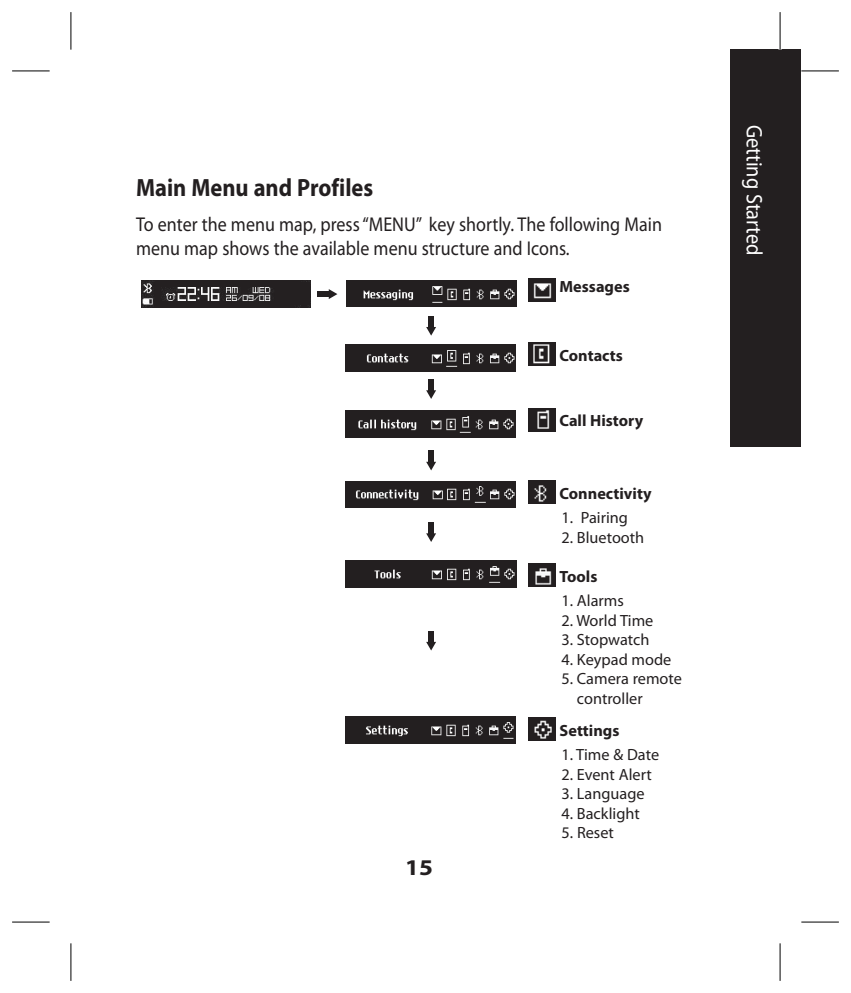
<style>
.page{position:relative;width:851px;height:993px;background:#fff}
.page>*{position:absolute;margin:0;border:0;box-sizing:border-box;transform-origin:0 0}
.t1{font:700 25px "Myriad Pro";color:#231f20;scale:.9 1}
.t2{font:22.5px "Myriad Pro";color:#fff;scale:.9 1}
.t3{font:700 22.5px "Myriad Pro";color:#231f20;scale:1.11 1}
.t4{font:20px/24px "Myriad Pro";color:#231f20;scale:.9 1}
.t5{font:16.25px/19.5px "Myriad Pro";color:#231f20}
.t6{font:700 16.25px "Myriad Pro";color:#231f20}
</style>
<div class="page">
<div style="left:730px;top:50px;width:71px;height:396px;background:#231f20"></div>
<div style="left:318px;top:291px;width:13px;height:5px;background:#231f20"></div>
<svg style="left:329px;top:289px;width:8px;height:10px"></svg>
<div style="left:428px;top:316px;width:6px;height:13px;background:#231f20"></div>
<svg style="left:426px;top:327px;width:10px;height:8px"></svg>
<div style="left:428px;top:379px;width:6px;height:13px;background:#231f20"></div>
<svg style="left:426px;top:390px;width:10px;height:9px"></svg>
<div style="left:428px;top:450px;width:6px;height:14px;background:#231f20"></div>
<svg style="left:426px;top:461px;width:10px;height:9px"></svg>
<div style="left:428px;top:522px;width:6px;height:13px;background:#231f20"></div>
<svg style="left:426px;top:533px;width:10px;height:9px"></svg>
<div style="left:428px;top:630px;width:6px;height:14px;background:#231f20"></div>
<svg style="left:426px;top:641px;width:10px;height:9px"></svg>
<img style="left:346px;top:280px;width:170px;height:27px">
<img style="left:345px;top:344px;width:171px;height:27px">
<img style="left:345px;top:410px;width:170px;height:27px">
<img style="left:345px;top:481px;width:171px;height:26px">
<img style="left:346px;top:560px;width:170px;height:27px">
<img style="left:345px;top:716px;width:170px;height:27px">
<img style="left:141px;top:280px;width:169px;height:27px">
<div style="left:296px;top:282px;width:14px;height:22px;background:#242021"></div>
<div style="left:278px;top:284px;width:18px;height:20px;background:#242021"></div>
<img style="left:529px;top:279px;width:27px;height:23px">
<img style="left:529px;top:342px;width:27px;height:24px">
<img style="left:529px;top:408px;width:27px;height:23px">
<img style="left:529px;top:480px;width:27px;height:23px">
<img style="left:529px;top:563px;width:27px;height:23px">
<img style="left:529px;top:717px;width:26px;height:23px">
<hr style="left:12px;top:70px;width:38px;height:1px;background:#000">
<hr style="left:801px;top:70px;width:37px;height:1px;background:#000">
<hr style="left:12px;top:921px;width:38px;height:1px;background:#000">
<hr style="left:801px;top:921px;width:37px;height:1px;background:#000">
<hr style="left:70px;top:12px;width:1px;height:38px;background:#000">
<hr style="left:70px;top:943px;width:1px;height:37px;background:#000">
<hr style="left:779px;top:12px;width:1px;height:38px;background:#000">
<hr style="left:779px;top:943px;width:1px;height:37px;background:#000">
<h1 class="t1" style="left:136px;top:178px;width:265px">Main Menu and Profiles</h1>
<p class="t4" style="left:136px;top:213px;width:585px">To enter the menu map, press “MENU” key shortly. The following Main menu map shows the available menu structure and Icons.</p>
<p class="t6" style="left:559px;top:280px;width:72px">Messages</p>
<p class="t6" style="left:559px;top:349px;width:65px">Contacts</p>
<p class="t6" style="left:559px;top:414px;width:85px">Call History</p>
<h2 class="t3" style="left:405px;top:858px;width:27px">15</h2>
<p class="t6" style="left:559px;top:487px;width:93px">Connectivity</p>
<p class="t5" style="left:561px;top:509px;width:68px">1. Pairing</p>
<p class="t5" style="left:561px;top:528px;width:84px">2. Bluetooth</p>
<p class="t6" style="left:559px;top:570px;width:39px">Tools</p>
<p class="t5" style="left:561px;top:592px;width:64px">1. Alarms</p>
<p class="t5" style="left:561px;top:611px;width:93px">2. World Time</p>
<p class="t5" style="left:561px;top:631px;width:90px">3. Stopwatch</p>
<p class="t5" style="left:561px;top:650px;width:111px">4. Keypad mode</p>
<p class="t5" style="left:577px;top:670px;width:106px;text-indent:-15px">5. Camera remote controller</p>
<p class="t6" style="left:559px;top:723px;width:61px">Settings</p>
<p class="t5" style="left:561px;top:745px;width:99px">1. Time &amp; Date</p>
<p class="t5" style="left:561px;top:765px;width:92px">2. Event Alert</p>
<p class="t5" style="left:561px;top:784px;width:85px">3. Language</p>
<p class="t5" style="left:561px;top:804px;width:80px">4. Backlight</p>
<p class="t5" style="left:561px;top:823px;width:54px">5. Reset</p>
<h2 class="t2" style="left:762px;top:125px;width:146px;rotate:90deg">Getting Started</h2>
</div>
